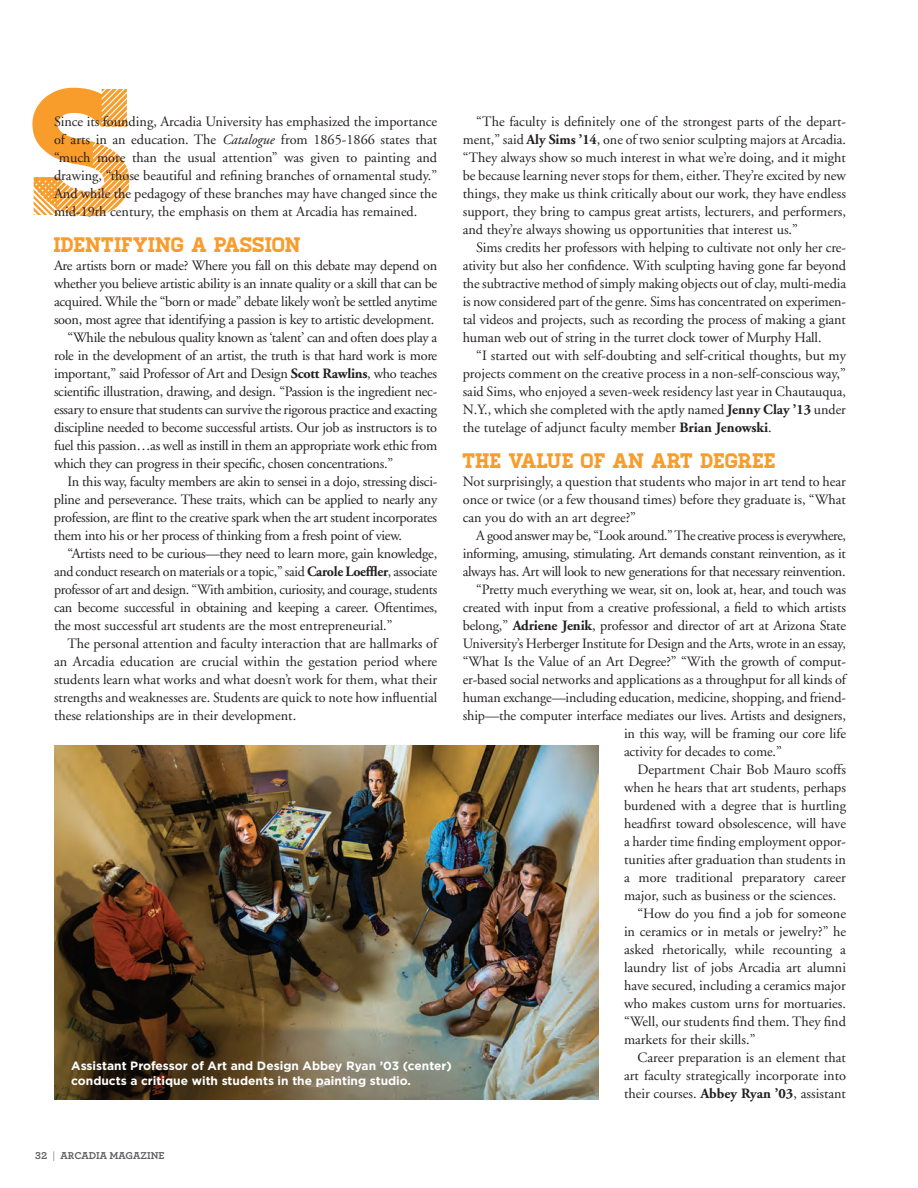
<style>
.page{position:relative;width:918px;height:1188px;background:#fff}
.page>*{position:absolute;margin:0;border:0;box-sizing:border-box;transform-origin:0 0}
.Arts_Subhead{font:21px "Homestead";color:#f89c2c}
.Copy-Justified{font:14.25px/18px "Adobe Garamond";letter-spacing:-.01em;color:#231f20;text-align:justify}
.Copy-First_Paragraph{font:14.25px/18px "Adobe Garamond";color:#231f20;text-align:justify}
.t1{font:700 12px/14.4px "Gotham";color:#fff}
.t2{font:10.5px "Archer Bold LF";color:#5f5f62}
.s1{font-style:italic}
.s2{font-weight:700}
.s3{font-family:"Archer Book LF"}
</style>
<div class="page">
<svg style="left:32px;top:88px;width:97px;height:128px"></svg>
<img style="left:54px;top:746px;width:544px;height:354px">
<p class="Copy-First_Paragraph" style="left:54px;top:113px;width:385px">Since its founding, Arcadia University has emphasized the importance of arts in an education. The <span class="s1">Catalogue</span> from 1865-1866 states that “much more than the usual attention” was given to painting and drawing, “those beautiful and refining branches of ornamental study.” And while the pedagogy of these branches may have changed since the mid-19th century, the emphasis on them at Arcadia has remained.</p>
<p class="Arts_Subhead" style="left:54px;top:232px;width:249px">IDENTIFYING A PASSION</p>
<p class="Copy-First_Paragraph" style="left:54px;top:257px;width:385px">Are artists born or made? Where you fall on this debate may depend on whether you believe artistic ability is an innate quality or a skill that can be acquired. While the “born or made” debate likely won’t be settled anytime soon, most agree that identifying a passion is key to artistic development.</p>
<p class="Copy-Justified" style="left:54px;top:329px;width:385px;text-indent:13px">“While the nebulous quality known as ‘talent’ can and often does play a role in the development of an artist, the truth is that hard work is more important,” said Professor of Art and Design <span class="s2">Scott Rawlins</span>, who teaches scientific illustration, drawing, and design. “Passion is the ingredient nec&shy;essary to ensure that students can survive the rigorous practice and exacting discipline needed to become successful artists. Our job as instructors is to fuel this passion…as well as instill in them an appropriate work ethic from which they can progress in their specific, chosen concentrations.”</p>
<p class="Copy-Justified" style="left:54px;top:473px;width:385px;text-indent:14px">In this way, faculty members are akin to sensei in a dojo, stressing disci&shy;pline and perseverance. These traits, which can be applied to nearly any profession, are flint to the creative spark when the art student incorporates them into his or her process of thinking from a fresh point of view.</p>
<p class="Copy-Justified" style="left:54px;top:545px;width:385px;text-indent:13px">“Artists need to be curious—they need to learn more, gain knowledge, and conduct research on materials or a topic,” said <span class="s2">Carole Loeffler</span>, associate professor of art and design. “With ambition, curiosity, and courage, students can become successful in obtaining and keeping a career. Oftentimes, the most successful art students are the most entrepreneurial.”</p>
<p class="Copy-Justified" style="left:54px;top:635px;width:385px;text-indent:13px">The personal attention and faculty interaction that are hallmarks of an Arcadia education are crucial within the gestation period where students learn what works and what doesn’t work for them, what their strengths and weaknesses are. Students are quick to note how influential these relationships are in their development.</p>
<p class="t1" style="left:71px;top:1059px;width:382px">Assistant Professor of Art and Design Abbey Ryan ’03 (center) conducts a critique with students in the painting studio.</p>
<p class="t1" style="left:63px;top:1063px;width:105px">Graphic designer<br>Maria Clarke ’11</p>
<p class="Copy-Justified" style="left:463px;top:113px;width:385px;text-indent:14px">“The faculty is definitely one of the strongest parts of the depart&shy;ment,” said <span class="s2">Aly Sims ’14</span>, one of two senior sculpting majors at Arcadia. “They always show so much interest in what we’re doing, and it might be because learning never stops for them, either. They’re excited by new things, they make us think critically about our work, they have endless support, they bring to campus great artists, lecturers, and performers, and they’re always showing us opportunities that interest us.”</p>
<p class="Copy-Justified" style="left:463px;top:239px;width:385px;text-indent:14px">Sims credits her professors with helping to cultivate not only her cre&shy;ativity but also her confidence. With sculpting having gone far beyond the subtractive method of simply making objects out of clay, multi-media is now considered part of the genre. Sims has concentrated on experimen&shy;tal videos and projects, such as recording the process of making a giant human web out of string in the turret clock tower of Murphy Hall.</p>
<p class="Copy-Justified" style="left:463px;top:347px;width:385px;text-indent:13px">“I started out with self-doubting and self-critical thoughts, but my projects comment on the creative process in a non-self-conscious way,” said Sims, who enjoyed a seven-week residency last year in Chautauqua, N.Y., which she completed with the aptly named <span class="s2">Jenny Clay ’13</span> under the tutelage of adjunct faculty member <span class="s2">Brian Jenowski</span>.</p>
<p class="Arts_Subhead" style="left:463px;top:448px;width:315px">THE VALUE OF AN ART DEGREE</p>
<p class="Copy-First_Paragraph" style="left:463px;top:473px;width:385px">Not surprisingly, a question that students who major in art tend to hear once or twice (or a few thousand times) before they graduate is, “What can you do with an art degree?”</p>
<p class="Copy-Justified" style="left:463px;top:527px;width:385px;text-indent:14px">A good answer may be, “Look around.” The creative process is everywhere, informing, amusing, stimulating. Art demands constant reinvention, as it always has. Art will look to new generations for that necessary reinvention.</p>
<p class="Copy-Justified" style="left:476px;top:581px;width:371px">“Pretty much everything we wear, sit on, look at, hear, and touch was</p>
<p class="Copy-Justified" style="left:463px;top:599px;width:385px">created with input from a creative professional, a field to which artists</p>
<p class="Copy-Justified" style="left:463px;top:617px;width:385px">belong,” <span class="s2">Adriene Jenik</span>, professor and director of art at Arizona State</p>
<p class="Copy-Justified" style="left:463px;top:635px;width:385px">University’s Herberger Institute for Design and the Arts, wrote in an essay,</p>
<p class="Copy-Justified" style="left:463px;top:653px;width:385px">“What Is the Value of an Art Degree?” “With the growth of comput-</p>
<p class="Copy-Justified" style="left:463px;top:671px;width:385px">er-based social networks and applications as a throughput for all kinds of</p>
<p class="Copy-Justified" style="left:463px;top:689px;width:385px">human exchange—including education, medicine, shopping, and friend-</p>
<p class="Copy-Justified" style="left:463px;top:707px;width:385px">ship—the computer interface mediates our lives. Artists and designers,</p>
<p class="Copy-Justified" style="left:624px;top:725px;width:223px">in this way, will be framing our core life</p>
<p class="Copy-Justified" style="left:624px;top:743px;width:159px">activity for decades to come.”</p>
<p class="Copy-Justified" style="left:624px;top:761px;width:224px;text-indent:13px">Department Chair Bob Mauro scoffs when he hears that art students, perhaps burdened with a degree that is hurtling headfirst toward obsolescence, will have a harder time finding employment oppor&shy;tunities after graduation than students in a more traditional preparatory career major, such as business or the sciences.</p>
<p class="Copy-Justified" style="left:624px;top:905px;width:224px;text-indent:13px">“How do you find a job for someone in ceramics or in metals or jewelry?” he asked rhetorically, while recounting a laundry list of jobs Arcadia art alumni have secured, including a ceramics major who makes custom urns for mortuaries. “Well, our students find them. They find markets for their skills.”</p>
<p class="Copy-Justified" style="left:624px;top:1049px;width:224px;text-indent:13px">Career preparation is an element that art faculty strategically incorporate into their courses. <span class="s2">Abbey Ryan ’03</span>, assistant</p>
<p class="t2" style="left:35px;top:1149px;width:131px">32 <span class="s3">|</span> ARCADIA MAGAZINE</p>
</div>
